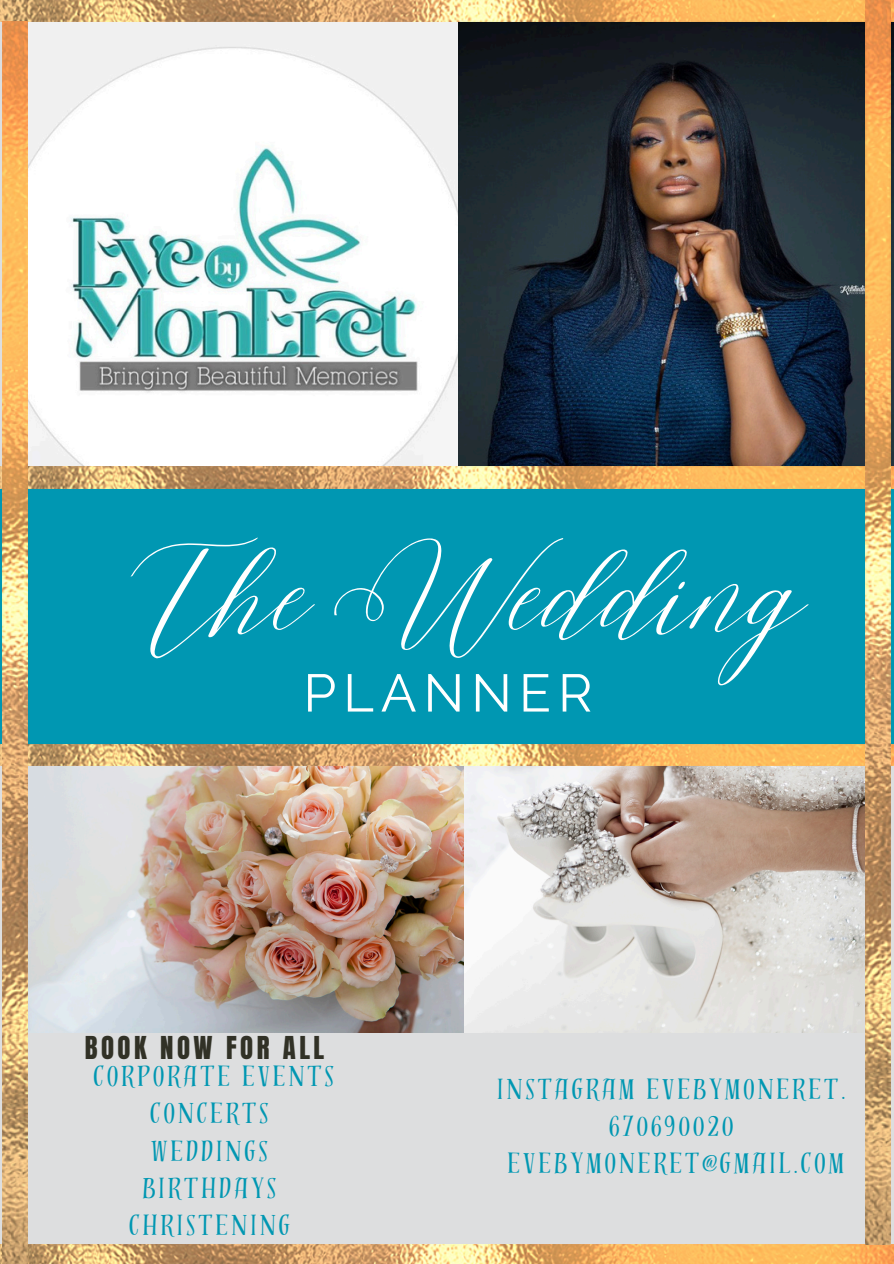
<style>
.page{position:relative;width:894px;height:1264px;background:#fff}
.page>*{position:absolute;margin:0;border:0;box-sizing:border-box;transform-origin:0 0}
.t1{font:92.1px "Malibu Ring";color:#fff}
.t2{font:52.8px "Raleway";letter-spacing:.13em;color:#fff}
.t3{font:26.85px "Distillery Display";letter-spacing:.13em;color:#0097b2}
.t4{font:26.85px "Anton";letter-spacing:.13em;color:#313126}
</style>
<div class="page">
<div style="left:0;top:0;width:893px;height:1263px;background:#dddedf"></div>
<img style="left:27px;top:22px;width:431px;height:445px">
<img style="left:27px;top:766px;width:437px;height:266px">
<img style="left:458px;top:21px;width:435px;height:446px">
<img style="left:464px;top:766px;width:401px;height:266px">
<div style="left:0;top:476px;width:893px;height:286px;background:#0097b2"></div>
<img style="left:0;top:744px;width:893px;height:22px">
<img style="left:0;top:467px;width:893px;height:21px">
<img style="left:0;top:0;width:893px;height:21px">
<img style="left:0;top:1244px;width:893px;height:19px">
<img style="left:2px;top:22px;width:25px;height:1241px">
<img style="left:865px;top:0;width:25px;height:1244px">
<p class="t1" style="left:96px;top:540px;width:703px">The Wedding</p>
<p class="t2" style="left:303px;top:662px;width:290px">PLANNER</p>
<h1 class="t4" style="left:85px;top:1028px;width:241px">BOOK NOW FOR ALL</h1>
<p class="t3" style="left:94px;top:1061px;width:241px">CORPORATE EVENTS</p>
<p class="t3" style="left:150px;top:1098px;width:119px">CONCERTS</p>
<p class="t3" style="left:151px;top:1135px;width:118px">WEDDINGS</p>
<p class="t3" style="left:143px;top:1172px;width:135px">BIRTHDAYS</p>
<p class="t3" style="left:129px;top:1209px;width:162px">CHRISTENING</p>
<h2 class="t3" style="left:497px;top:1073px;width:349px">INSTAGRAM EVEBYMONERET.</h2>
<p class="t3" style="left:609px;top:1110px;width:125px">670690020</p>
<p class="t3" style="left:508px;top:1147px;width:337px">EVEBYMONERET@GMAIL.COM</p>
</div>
